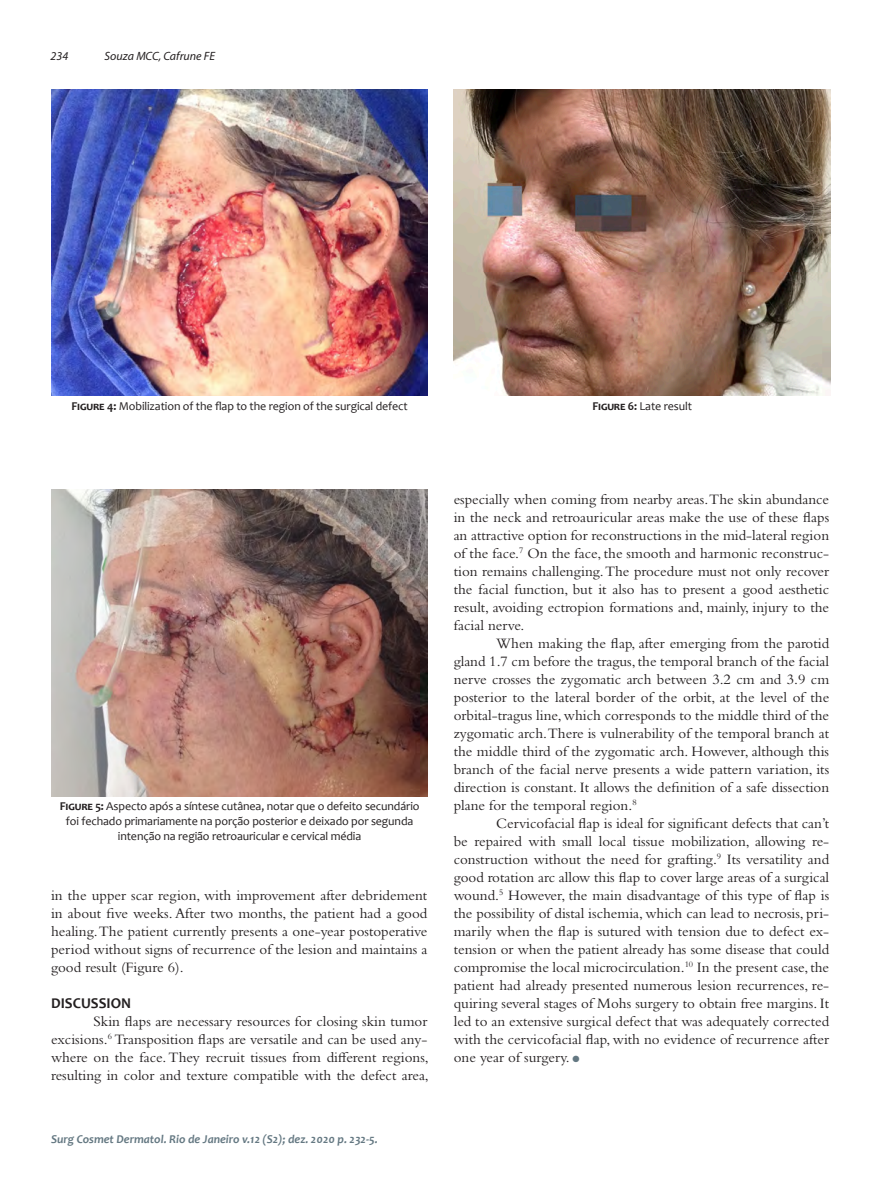
<style>
.page{position:relative;width:893px;height:1191px;background:#fff}
.page>*{position:absolute;margin:0;border:0;box-sizing:border-box;transform-origin:0 0}
.Normal__Web{font:15px/18px "Bembo Std";color:#231f20;text-align:justify}
.Normal__Web-2{font:700 15px "Candara";color:#231f20}
.t1{font:12px/15px "Candara";letter-spacing:-.01em;color:#231f20;text-align:center}
.t2{font:italic 700 12px "Candara";color:#647882}
.t3{font:italic 12px "Myriad Pro";color:#231f20}
.s1{font-weight:700}
.s2{color:#647882}
</style>
<div class="page">
<img style="left:51px;top:490px;width:377px;height:306px">
<img style="left:51px;top:89px;width:377px;height:306px">
<img style="left:454px;top:89px;width:376px;height:306px">
<p class="t3" style="left:51px;top:48px;width:19px">234</p>
<p class="t3" style="left:105px;top:48px;width:112px">Souza MCC, Cafrune FE</p>
<p class="t1" style="left:72px;top:398px;width:338px"><span class="s1">Figure 4:</span> Mobilization of the flap to the region of the surgical defect</p>
<p class="t1" style="left:592px;top:398px;width:101px"><span class="s1">Figure 6:</span> Late result</p>
<p class="t1" style="left:60px;top:799px;width:361px"><span class="s1">Figure 5:</span> Aspecto após a síntese cutânea, notar que o defeito secundário foi fechado primariamente na porção posterior e deixado por segunda intenção na região retroauricular e cervical média</p>
<p class="Normal__Web" style="left:51px;top:886px;width:378px">in the upper scar region, with improvement after debridement in about five weeks. After two months, the patient had a good healing. The patient currently presents a one-year postoperative period without signs of recurrence of the lesion and maintains a good result (Figure 6).</p>
<p class="Normal__Web-2" style="left:51px;top:994px;width:82px">DISCUSSION</p>
<p class="Normal__Web" style="left:51px;top:1012px;width:379px;text-indent:43px">Skin flaps are necessary resources for closing skin tumor excisions.<sup>6</sup> Transposition flaps are versatile and can be used any&shy;where on the face. They recruit tissues from different regions, resulting in color and texture compatible with the defect area,</p>
<p class="t2" style="left:51px;top:1132px;width:328px">Surg Cosmet Dermatol. Rio de Janeiro v.12 (S2); dez. 2020 p. 232-5.</p>
<p class="Normal__Web" style="left:454px;top:490px;width:377px">especially when coming from nearby areas. The skin abundance in the neck and retroauricular areas make the use of these flaps an attractive option for reconstructions in the mid-lateral region of the face.<sup>7</sup> On the face, the smooth and harmonic reconstruc&shy;tion remains challenging. The procedure must not only recover the facial function, but it also has to present a good aesthetic result, avoiding ectropion formations and, mainly, injury to the facial nerve.</p>
<p class="Normal__Web" style="left:454px;top:634px;width:377px;text-indent:43px">When making the flap, after emerging from the parotid gland 1.7 cm before the tragus, the temporal branch of the facial nerve crosses the zygomatic arch between 3.2 cm and 3.9 cm posterior to the lateral border of the orbit, at the level of the orbital-tragus line, which corresponds to the middle third of the zygomatic arch.There is vulnerability of the temporal branch at the middle third of the zygomatic arch. However, although this branch of the facial nerve presents a wide pattern variation, its direction is constant. It allows the definition of a safe dissection plane for the temporal region.<sup>8</sup></p>
<p class="Normal__Web" style="left:454px;top:814px;width:377px;text-indent:43px">Cervicofacial flap is ideal for significant defects that can’t be repaired with small local tissue mobilization, allowing re&shy;construction without the need for grafting.<sup>9</sup> Its versatility and good rotation arc allow this flap to cover large areas of a surgical wound.<sup>5</sup> However, the main disadvantage of this type of flap is the possibility of distal ischemia, which can lead to necrosis, pri&shy;marily when the flap is sutured with tension due to defect ex&shy;tension or when the patient already has some disease that could compromise the local microcirculation.<sup>10</sup> In the present case, the patient had already presented numerous lesion recurrences, re&shy;quiring several stages of Mohs surgery to obtain free margins. It led to an extensive surgical defect that was adequately corrected with the cervicofacial flap, with no evidence of recurrence after one year of surgery. <span class="s2">●</span></p>
</div>
